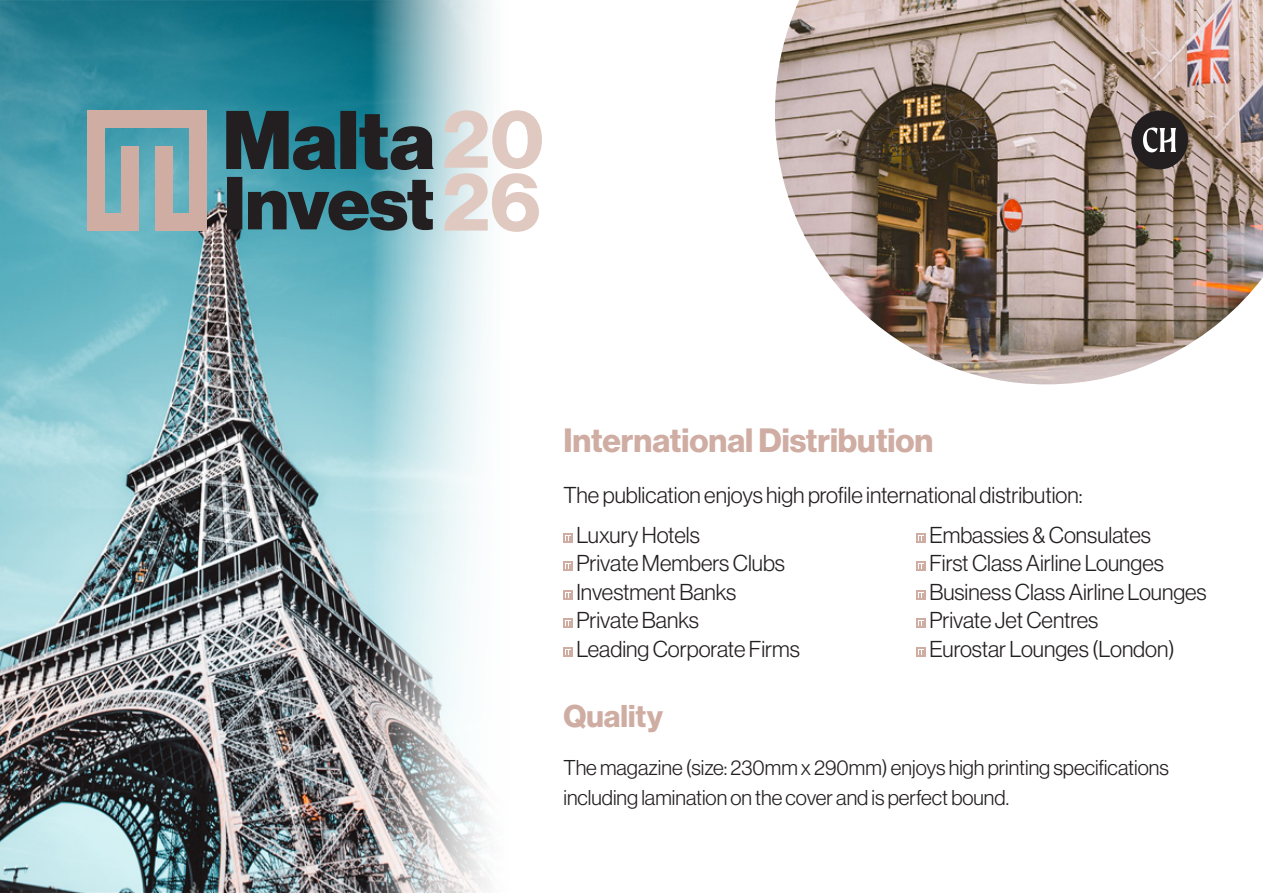
<style>
.page{position:relative;width:1263px;height:893px;background:#fff}
.page>*{position:absolute;margin:0;border:0;box-sizing:border-box;transform-origin:0 0}
.t1{font:81.9px/62.8px "N Haas Grotesk DS Pro 75 Bd";color:#e0c9c1}
.t2{font:33px "N Haas Grotesk DS Pro 75 Bd";color:#cfada3}
.t3{font:30.75px "N Haas Grotesk DS Pro 75 Bd";color:#cfada3}
.t4{font:22.5px/28.5px "N Haas Grotesk DS Pro 45 Lt";color:#231f20}
.t5{font:21px/30px "N Haas Grotesk DS Pro 45 Lt";color:#231f20}
</style>
<div class="page">
<svg style="left:563px;top:533px;width:10px;height:10px"></svg>
<svg style="left:563px;top:562px;width:10px;height:9px"></svg>
<svg style="left:563px;top:590px;width:10px;height:10px"></svg>
<svg style="left:563px;top:619px;width:10px;height:9px"></svg>
<svg style="left:563px;top:647px;width:10px;height:10px"></svg>
<svg style="left:916px;top:533px;width:10px;height:10px"></svg>
<svg style="left:916px;top:562px;width:10px;height:9px"></svg>
<svg style="left:916px;top:590px;width:10px;height:10px"></svg>
<svg style="left:916px;top:619px;width:10px;height:9px"></svg>
<svg style="left:916px;top:647px;width:10px;height:10px"></svg>
<img style="left:0;top:0;width:489px;height:893px">
<img style="left:775px;top:0;width:488px;height:384px">
<svg style="left:1131px;top:111px;width:57px;height:58px;background:#514a48"></svg>
<svg style="left:227px;top:177px;width:206px;height:54px;background:#3a6068"></svg>
<svg style="left:226px;top:111px;width:208px;height:59px;background:#2d4d54"></svg>
<div style="left:87px;top:111px;width:17px;height:120px;background:#cfada3"></div>
<div style="left:87px;top:111px;width:120px;height:17px;background:#cfada3"></div>
<div style="left:190px;top:111px;width:17px;height:120px;background:#cfada3"></div>
<div style="left:87px;top:213px;width:52px;height:18px;background:#cfada3"></div>
<div style="left:156px;top:213px;width:51px;height:18px;background:#cfada3"></div>
<div style="left:121px;top:146px;width:18px;height:85px;background:#cfada3"></div>
<div style="left:156px;top:146px;width:17px;height:85px;background:#cfada3"></div>
<h1 class="t1" style="left:442px;top:109px;width:103px">20<br>26</h1>
<h2 class="t2" style="left:563px;top:421px;width:371px">International Distribution</h2>
<p class="t4" style="left:576px;top:475px;width:508px;line-height:39.8px;text-indent:-13px">The publication enjoys high profile international distribution:<br>Luxury Hotels</p>
<p class="t4" style="left:576px;top:549px;width:225px">Private Members Clubs<br>Investment Banks<br>Private Banks<br>Leading Corporate Firms</p>
<p class="t4" style="left:929px;top:520px;width:279px">Embassies &amp; Consulates<br>First Class Airline Lounges<br>Business Class Airline Lounges<br>Private Jet Centres<br>Eurostar Lounges (London)</p>
<h3 class="t3" style="left:563px;top:698px;width:101px">Quality</h3>
<p class="t5" style="left:563px;top:753px;width:607px">The magazine (size: 230mm x 290mm) enjoys high printing specifications including lamination on the cover and is perfect bound.</p>
</div>
